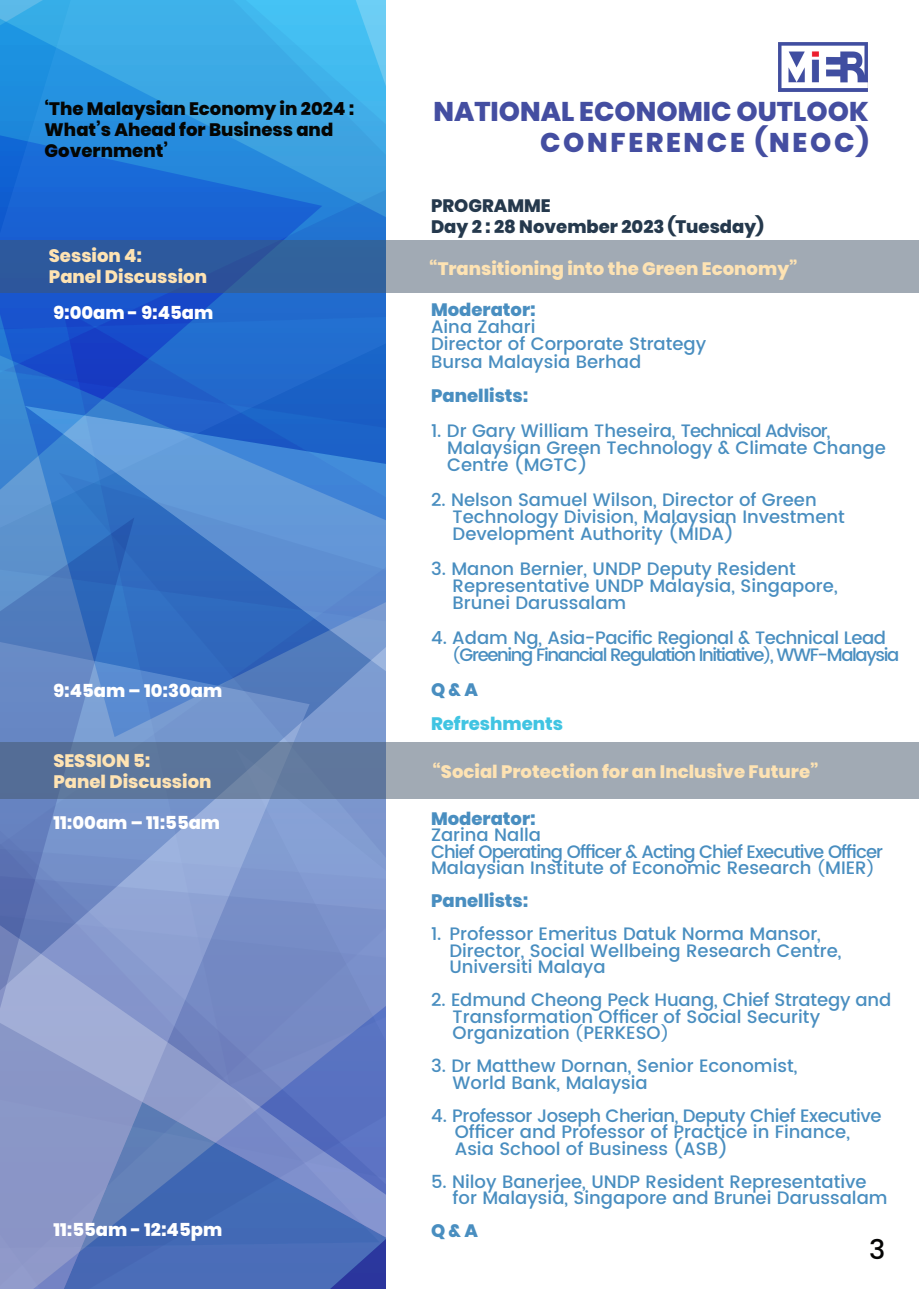
<style>
.page{position:relative;width:919px;height:1289px;background:#fff}
.page>*{position:absolute;margin:0;border:0;box-sizing:border-box;transform-origin:0 0}
.t1{font:800 27px/31.5px "Poppins";color:#444ea1;text-align:right}
.t2{font:500 27px "Poppins";color:#050504}
.t3{font:500 18px/16.5px "Poppins";color:#498ec0}
.t4{font:800 18px/21px "Poppins";color:#fee3b3}
.t5{font:500 18px/17.2px "Poppins";letter-spacing:-.075em;color:#498ec0}
.t6{font:800 18px/21px "Poppins";color:#040503}
.t7{font:800 18px "Poppins";color:#fff}
.t8{font:800 18px "Poppins";color:#498ec0}
.t9{font:800 18px/21px "Poppins";color:#25394d}
.t10{font:800 18px "Poppins";color:#40c4e2}
.s1{font-size:15px}
</style>
<div class="page">
<svg style="left:0;top:0;width:385px;height:517px;background:#2c81d8"></svg>
<svg style="left:59px;top:472px;width:326px;height:364px;background:#5786cb"></svg>
<svg style="left:134px;top:836px;width:251px;height:452px;background:#6d85c4"></svg>
<svg style="left:0;top:517px;width:134px;height:771px;background:#718dc6"></svg>
<img style="left:778px;top:43px;width:89px;height:48px">
<svg style="left:0;top:742px;width:918px;height:57px;background:#8494a9"></svg>
<svg style="left:0;top:240px;width:918px;height:53px;background:#7088a9"></svg>
<p class="t6" style="left:45px;top:98px;width:311px">‘The Malaysian Economy in 2024 :<br>What’s Ahead for Business and<br>Government’</p>
<h1 class="t1" style="left:433px;top:95px;width:436px">NATIONAL ECONOMIC OUTLOOK<br>CONFERENCE (NEOC)</h1>
<p class="t9" style="left:431px;top:196px;width:334px">PROGRAMME<br>Day 2 : 28 November 2023 (Tuesday)</p>
<p class="t4" style="left:49px;top:246px;width:160px">Session 4:<br>Panel Discussion</p>
<p class="t4" style="left:429px;top:258px;width:370px">“Transitioning into the Green Economy”</p>
<p class="t7" style="left:53px;top:302px;width:161px">9:00am - 9:45am</p>
<p class="t7" style="left:53px;top:680px;width:170px">9:45am – 10:30am</p>
<p class="t8" style="left:431px;top:299px;width:106px">Moderator:</p>
<p class="t3" style="left:431px;top:318px;width:277px;line-height:17.2px">Aina Zahari<br>Director of Corporate Strategy<br>Bursa Malaysia Berhad</p>
<p class="t8" style="left:431px;top:385px;width:99px">Panellists:</p>
<p class="t3" style="left:447px;top:422px;width:440px;line-height:17.2px;text-indent:-16px">1. Dr Gary William Theseira, Technical Advisor,<br>Malaysian Green Technology &amp; Climate Change<br>Centre (MGTC)</p>
<p class="t3" style="left:452px;top:491px;width:393px;line-height:17.2px;text-indent:-22px">2. Nelson Samuel Wilson, Director of Green<br>Technology Division, Malaysian Investment<br>Development Authority (MIDA)</p>
<p class="t3" style="left:452px;top:560px;width:386px;line-height:17.2px;text-indent:-22px">3. Manon Bernier, UNDP Deputy Resident<br>Representative UNDP Malaysia, Singapore,<br>Brunei Darussalam</p>
<p class="t5" style="left:452px;top:629px;width:448px;text-indent:-22px">4. Adam Ng, Asia-Pacific Regional &amp; Technical Lead <span class="s1">(</span>Greening Financial Regulation Initiative<span class="s1">)</span>, WWF-Malaysia</p>
<p class="t8" style="left:431px;top:678px;width:48px">Q &amp; A</p>
<p class="t10" style="left:431px;top:713px;width:134px">Refreshments</p>
<p class="t4" style="left:53px;top:750px;width:160px">SESSION 5:<br>Panel Discussion</p>
<p class="t4" style="left:432px;top:761px;width:387px">“Social Protection for an Inclusive Future”</p>
<p class="t7" style="left:53px;top:812px;width:168px">11:00am – 11:55am</p>
<p class="t7" style="left:53px;top:1218px;width:170px">11:55am - 12:45pm</p>
<p class="t8" style="left:431px;top:807px;width:106px">Moderator:</p>
<p class="t3" style="left:431px;top:826px;width:453px">Zarina Nalla<br>Chief Operating Officer &amp; Acting Chief Executive Officer<br>Malaysian Institute of Economic Research <span class="s1">(</span>MIER<span class="s1">)</span></p>
<p class="t8" style="left:431px;top:890px;width:99px">Panellists:</p>
<p class="t3" style="left:449px;top:925px;width:393px;text-indent:-18px">1. Professor Emeritus Datuk Norma Mansor,<br>Director, Social Wellbeing Research Centre,<br>Universiti Malaya</p>
<p class="t3" style="left:452px;top:991px;width:440px;text-indent:-22px">2. Edmund Cheong Peck Huang, Chief Strategy and<br>Transformation Officer of Social Security<br>Organization <span class="s1">(</span>PERKESO<span class="s1">)</span></p>
<p class="t3" style="left:452px;top:1057px;width:346px;text-indent:-22px">3. Dr Matthew Dornan, Senior Economist,<br>World Bank, Malaysia</p>
<p class="t3" style="left:455px;top:1107px;width:428px;text-indent:-24px">4. Professor Joseph Cherian, Deputy Chief Executive<br>Officer and Professor of Practice in Finance,<br>Asia School of Business (ASB)</p>
<p class="t3" style="left:452px;top:1173px;width:436px;text-indent:-22px">5. Niloy Banerjee, UNDP Resident Representative for Malaysia, Singapore and Brunei Darussalam</p>
<p class="t8" style="left:431px;top:1220px;width:48px">Q &amp; A</p>
<h1 class="t2" style="left:869px;top:1229px;width:18px">3</h1>
</div>
